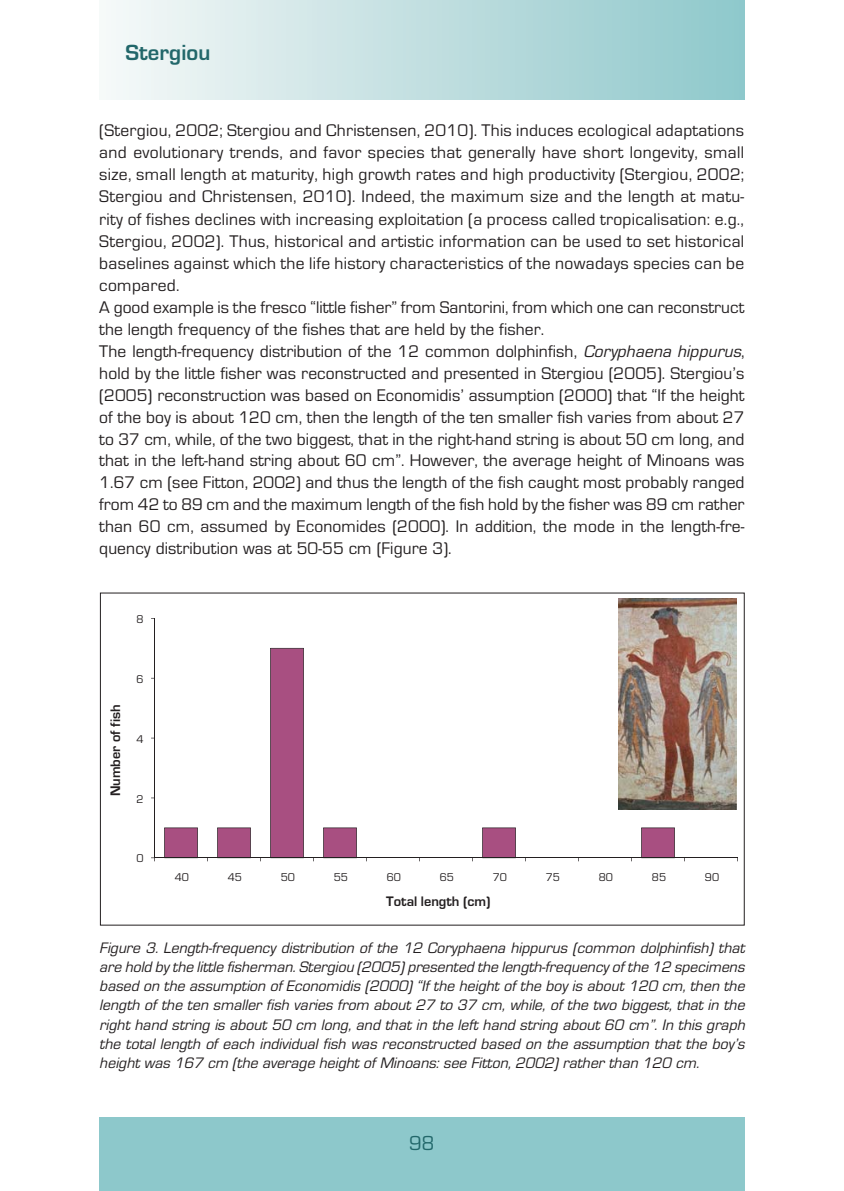
<style>
.page{position:relative;width:844px;height:1191px;background:#fff}
.page>*{position:absolute;margin:0;border:0;box-sizing:border-box;transform-origin:0 0}
.t1{font:700 22.75px "Eurostile";letter-spacing:.005em;color:#22676a}
.t2{font:21px "Eurostile";color:#22676a}
.t3{font:17.5px/22.1px "Eurostile";letter-spacing:.005em;color:#231f20}
.t4{font:italic 15.75px/19.2px "Eurostile";color:#231f20;text-align:justify}
.t5{font:700 14.35px "Eurostile";color:#231f20}
.t6{font:11.72px "Eurostile";color:#231f20}
.s1{font-style:italic}
</style>
<div class="page">
<div style="left:99px;top:0;width:645px;height:99px;background:linear-gradient(to right,#f6f8f8,#8ec7cb)"></div>
<div style="left:99px;top:1117px;width:645px;height:74px;background:#8dc8cb"></div>
<svg style="left:164px;top:648px;width:510px;height:209px"></svg>
<hr style="left:154px;top:618px;width:1px;height:239px;background:#231f20">
<hr style="left:154px;top:857px;width:583px;height:1px;background:#231f20">
<img style="left:618px;top:598px;width:118px;height:211px">
<h1 class="t1" style="left:125px;top:45px;width:87px">Stergiou</h1>
<p class="t3" style="left:99px;top:121px;width:646px">(Stergiou, 2002; Stergiou and Christensen, 2010). This induces ecological adaptations and evolutionary trends, and favor species that generally have short longevity, small size, small length at maturity, high growth rates and high productivity (Stergiou, 2002; Stergiou and Christensen, 2010). Indeed, the maximum size and the length at matu&shy;rity of fishes declines with increasing exploitation (a process called tropicalisation: e.g., Stergiou, 2002). Thus, historical and artistic information can be used to set historical baselines against which the life history characteristics of the nowadays species can be compared.<br>A good example is the fresco “little fisher” from Santorini, from which one can reconstruct the length frequency of the fishes that are held by the fisher.<br>The length-frequency distribution of the 12 common dolphinfish, <span class="s1">Coryphaena hippurus</span>, hold by the little fisher was reconstructed and presented in Stergiou (2005). Stergiou’s (2005) reconstruction was based on Economidis’ assumption (2000) that “If the height of the boy is about 120 cm, then the length of the ten smaller fish varies from about 27 to 37 cm, while, of the two biggest, that in the right-hand string is about 50 cm long, and that in the left-hand string about 60 cm”. However, the average height of Minoans was 1.67 cm (see Fitton, 2002) and thus the length of the fish caught most probably ranged from 42 to 89 cm and the maximum length of the fish hold by the fisher was 89 cm rather than 60 cm, assumed by Economides (2000). In addition, the mode in the length-fre&shy;quency distribution was at 50-55 cm (Figure 3).</p>
<p class="t6" style="left:136px;top:615px;width:9px">8</p>
<p class="t5" style="left:111px;top:796px;width:93px;rotate:-90deg">Number of fish</p>
<p class="t6" style="left:136px;top:675px;width:9px">6</p>
<p class="t6" style="left:136px;top:735px;width:9px">4</p>
<p class="t6" style="left:136px;top:794px;width:9px">2</p>
<p class="t6" style="left:136px;top:854px;width:9px">0</p>
<p class="t6" style="left:175px;top:873px;width:16px">40</p>
<p class="t6" style="left:228px;top:873px;width:16px">45</p>
<p class="t6" style="left:281px;top:873px;width:16px">50</p>
<p class="t6" style="left:334px;top:873px;width:16px">55</p>
<p class="t6" style="left:387px;top:873px;width:16px">60</p>
<p class="t6" style="left:439px;top:873px;width:16px">65</p>
<p class="t6" style="left:492px;top:873px;width:16px">70</p>
<p class="t6" style="left:545px;top:873px;width:16px">75</p>
<p class="t6" style="left:598px;top:873px;width:16px">80</p>
<p class="t6" style="left:651px;top:873px;width:16px">85</p>
<p class="t6" style="left:704px;top:873px;width:16px">90</p>
<p class="t5" style="left:386px;top:896px;width:106px">Total length (cm)</p>
<p class="t4" style="left:99px;top:939px;width:649px">Figure 3. Length-frequency distribution of the 12 Coryphaena hippurus (common dolphinfish) that are hold by the little fisherman.Stergiou (2005)presented the length-frequency of the 12 specimens based on the assumption of Economidis (2000) “If the height of the boy is about 120 cm, then the length of the ten smaller fish varies from about 27 to 37 cm, while, of the two biggest, that in the right hand string is about 50 cm long, and that in the left hand string about 60 cm”. In this graph the total length of each individual fish was reconstructed based on the assumption that the boy ’s height was 167 cm (the average height of Minoans: see Fitton, 2002) rather than 120 cm.</p>
<p class="t2" style="left:409px;top:1136px;width:27px">98</p>
</div>
